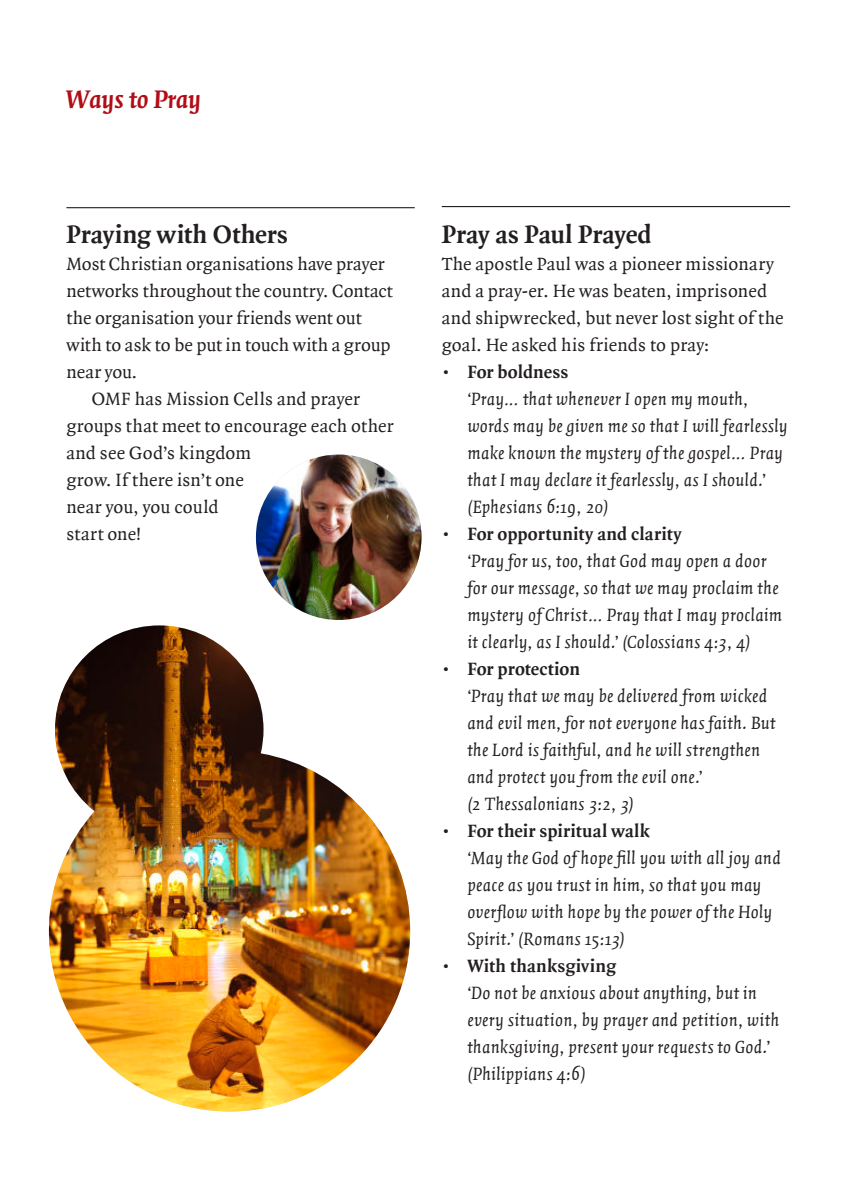
<style>
.page{position:relative;width:850px;height:1180px;background:#fff}
.page>*{position:absolute;margin:0;border:0;box-sizing:border-box;transform-origin:0 0}
.t1{font:700 27px "Quadraat";color:#231f20}
.t2{font:italic 700 27px "Quadraat";color:#b00d15}
.t3{font:italic 19.12px/27px "Quadraat";letter-spacing:.015em;color:#231f20}
.t4{font:19.12px/27px "Quadraat";letter-spacing:.005em;color:#231f20}
.t5{font:700 19.12px "Quadraat";letter-spacing:.01em;color:#231f20}
</style>
<div class="page">
<hr style="left:66px;top:207px;width:348px;height:1px;background:#231f20">
<hr style="left:441px;top:206px;width:348px;height:1px;background:#231f20">
<img style="left:49px;top:625px;width:361px;height:486px">
<img style="left:256px;top:455px;width:165px;height:165px;border-radius:83px">
<h1 class="t2" style="left:66px;top:89px;width:136px">Ways to Pray</h1>
<h1 class="t1" style="left:66px;top:224px;width:223px">Praying with Others</h1>
<p class="t4" style="left:66px;top:252px;width:319px">Most Christian organisations have prayer</p>
<p class="t4" style="left:66px;top:279px;width:327px">networks throughout the country. Contact</p>
<p class="t4" style="left:66px;top:306px;width:296px">the organisation your friends went out</p>
<p class="t4" style="left:66px;top:333px;width:325px">with to ask to be put in touch with a group</p>
<p class="t4" style="left:66px;top:360px;width:72px">near you.</p>
<p class="t4" style="left:92px;top:387px;width:269px">OMF has Mission Cells and prayer</p>
<p class="t4" style="left:66px;top:414px;width:328px">groups that meet to encourage each other</p>
<p class="t4" style="left:66px;top:441px;width:186px">and see God’s kingdom</p>
<p class="t4" style="left:66px;top:468px;width:179px">grow. If there isn’t one</p>
<p class="t4" style="left:66px;top:495px;width:153px">near you, you could</p>
<p class="t4" style="left:66px;top:522px;width:76px">start one!</p>
<h1 class="t1" style="left:441px;top:224px;width:211px">Pray as Paul Prayed</h1>
<p class="t4" style="left:441px;top:252px;width:343px">The apostle Paul was a pioneer missionary and a pray-er. He was beaten, imprisoned and shipwrecked, but never lost sight of the goal. He asked his friends to pray:</p>
<p class="t5" style="left:441px;top:362px;width:128px">• For boldness</p>
<p class="t3" style="left:467px;top:387px;width:321px">‘Pray… that whenever I open my mouth, words may be given me so that I will fearlessly make known the mystery of the gospel… Pray that I may declare it fearlessly, as I should.’ (Ephesians 6:19, 20)</p>
<p class="t5" style="left:441px;top:524px;width:241px">• For opportunity and clarity</p>
<p class="t3" style="left:467px;top:549px;width:316px">‘Pray for us, too, that God may open a door for our message, so that we may proclaim the mystery of Christ… Pray that I may proclaim it clearly, as I should.’ (Colossians 4:3, 4)</p>
<p class="t5" style="left:441px;top:659px;width:140px">• For protection</p>
<p class="t3" style="left:467px;top:684px;width:309px">‘Pray that we may be delivered from wicked and evil men, for not everyone has faith. But the Lord is faithful, and he will strengthen and protect you from the evil one.’<br>(2 Thessalonians 3:2, 3)</p>
<p class="t5" style="left:441px;top:821px;width:210px">• For their spiritual walk</p>
<p class="t3" style="left:467px;top:845px;width:315px">‘May the God of hope fill you with all joy and peace as you trust in him, so that you may overflow with hope by the power of the Holy Spirit.’ (Romans 15:13)</p>
<p class="t5" style="left:441px;top:956px;width:176px">• With thanksgiving</p>
<p class="t3" style="left:467px;top:981px;width:313px">‘Do not be anxious about anything, but in every situation, by prayer and petition, with thanksgiving, present your requests to God.’ (Philippians 4:6)</p>
</div>
